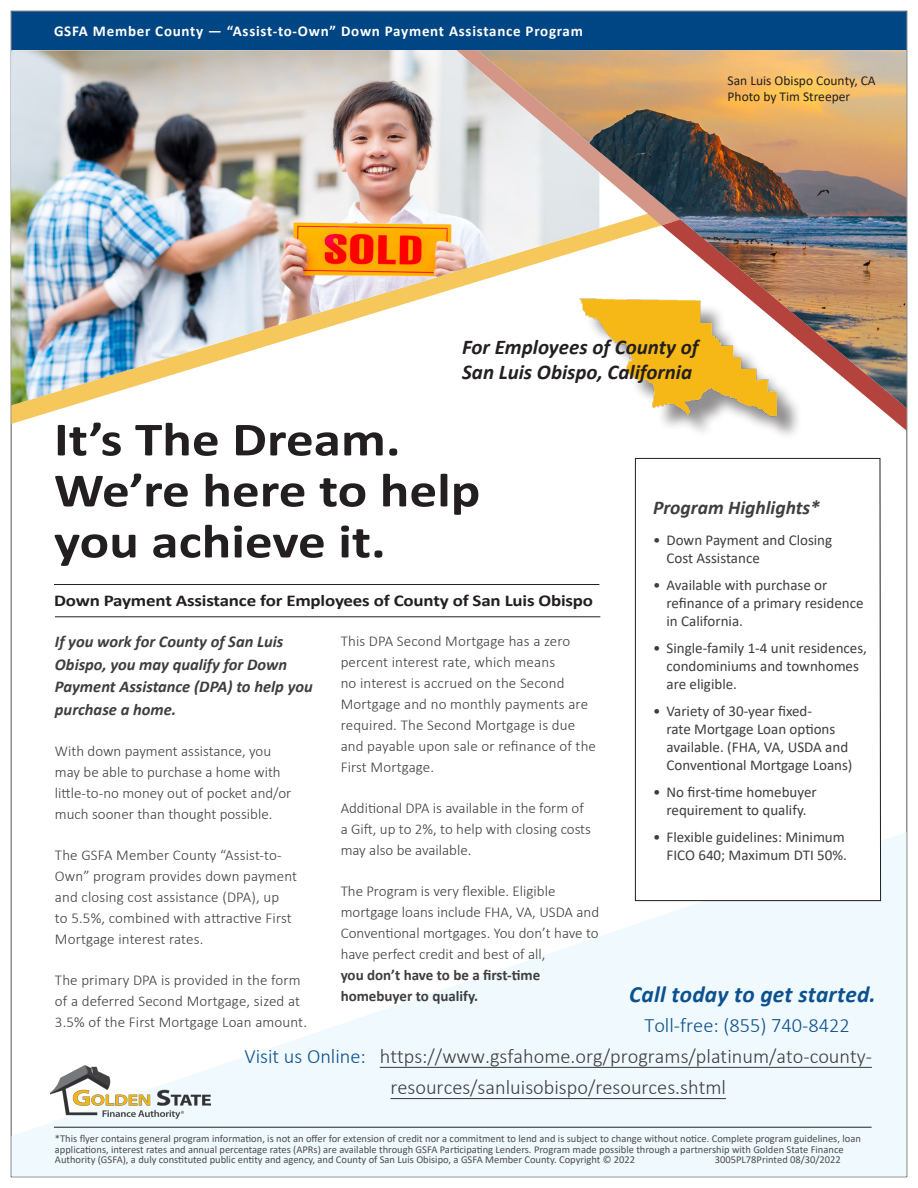
<style>
.page{position:relative;width:918px;height:1188px;background:#fff}
.page>*{position:absolute;margin:0;border:0;box-sizing:border-box;transform-origin:0 0}
.t1{font:700 48px/51px "Calibri";color:#231f20;scale:1.15 1}
.t2{font:italic 700 23.25px "Calibri";letter-spacing:.01em;color:#0c518e}
.t3{font:italic 700 21px/25.2px "Calibri";color:#231f20}
.t4{font:300 20.4px "Calibri";color:#3e3e3f}
.t5{font:300 20.4px "Calibri";color:#0c518e}
.t6{font:italic 700 19.5px "Calibri";color:#3e3e3f}
.t7{font:italic 700 16.5px/22.5px "Calibri";color:#3e3e3f}
.t8{font:700 16.5px "Calibri";letter-spacing:-.01em;color:#231f20;scale:1.15 1}
.t9{font:300 15px/21px "Calibri";color:#3e3e3f}
.t10{font:15px/18px "Calibri";color:#3e3e3f}
.t11{font:700 15px "Calibri";letter-spacing:.05em;color:#fff}
.t12{font:700 15px/21px "Calibri";color:#3e3e3f}
.t13{font:13.5px/16.2px "Calibri";color:#231f20}
.t14{font:10.5px/10.5px "Calibri";color:#4b4c4d}
.s1{color:#0c518e}
</style>
<div class="page">
<div style="left:12px;top:12px;width:894px;height:38px;background:#004684"></div>
<svg style="left:12px;top:832px;width:894px;height:345px;fill:#f0f9fd"></svg>
<img style="left:50px;top:1064px;width:161px;height:56px">
<svg style="left:879px;top:408px;width:27px;height:22px"></svg>
<img style="left:599px;top:50px;width:307px;height:358px">
<hr style="left:54px;top:584px;width:545px;height:1px;background:#231f20">
<hr style="left:55px;top:617px;width:545px;height:1px;background:#231f20">
<hr style="left:54px;top:1127px;width:818px;height:1px;background:#231f20">
<svg style="left:635px;top:458px;width:246px;height:443px"></svg>
<img style="left:11px;top:50px;width:588px;height:355px">
<div style="left:32px;top:399px;width:471px;height:190px;background:#fff"></div>
<div style="left:474px;top:362px;width:95px;height:69px;background:#fff"></div>
<img style="left:548px;top:284px;width:263px;height:148px">
<hr style="left:380px;top:1066px;width:492px;height:2px;background:#3e3e3f">
<hr style="left:390px;top:1098px;width:336px;height:1px;background:#3e3e3f">
<p class="t11" style="left:54px;top:21px;width:531px">GSFA Member County — “Assist-to-Own” Down Payment Assistance Program</p>
<p class="t13" style="left:728px;top:72px;width:150px">San Luis Obispo County, CA<br>Photo by Tim Streeper</p>
<h3 class="t3" style="left:462px;top:333px;width:238px">For Employees of County of<br>San Luis Obispo, California</h3>
<h1 class="t1" style="left:54px;top:413px;width:372px">It’s The Dream.<br>We’re here to help you achieve it.</h1>
<h3 class="t6" style="left:653px;top:494px;width:168px">Program Highlights*</h3>
<p class="t10" style="left:667px;top:531px;width:167px;text-indent:-14px">• Down Payment and Closing<br>Cost Assistance</p>
<p class="t10" style="left:667px;top:576px;width:198px;text-indent:-14px">• Available with purchase or refinance of a primary residence in California.</p>
<p class="t10" style="left:667px;top:639px;width:202px;text-indent:-14px">• Single-family 1-4 unit residences, condominiums and townhomes are eligible.</p>
<p class="t10" style="left:667px;top:702px;width:187px;text-indent:-14px">• Variety of 30-year fixed-<br>rate Mortgage Loan options available. (FHA, VA, USDA and<br>Conventional Mortgage Loans)</p>
<p class="t10" style="left:653px;top:783px;width:165px;text-align:center">• No first-time homebuyer requirement to qualify.</p>
<p class="t10" style="left:653px;top:828px;width:195px;text-align:right">• Flexible guidelines: Minimum<br>FICO 640; Maximum DTI 50%.</p>
<p class="t8" style="left:54px;top:588px;width:470px">Down Payment Assistance for Employees of County of San Luis Obispo</p>
<p class="t9" style="left:341px;top:630px;width:257px">This DPA Second Mortgage has a zero percent interest rate, which means<br>no interest is accrued on the Second Mortgage and no monthly payments are required. The Second Mortgage is due and payable upon sale or refinance of the First Mortgage.</p>
<p class="t9" style="left:341px;top:797px;width:252px">Additional DPA is available in the form of a Gift, up to 2%, to help with closing costs may also be available.</p>
<p class="t9" style="left:341px;top:881px;width:260px">The Program is very flexible. Eligible mortgage loans include FHA, VA, USDA and Conventional mortgages. You don’t have to have perfect credit and best of all,</p>
<p class="t12" style="left:341px;top:965px;width:201px">you don’t have to be a first-time homebuyer to qualify.</p>
<p class="t7" style="left:55px;top:630px;width:259px">If you work for County of San Luis<br>Obispo, you may qualify for Down<br>Payment Assistance (DPA) to help you purchase a home.</p>
<p class="t9" style="left:55px;top:740px;width:238px">With down payment assistance, you may be able to purchase a home with little-to-no money out of pocket and/or much sooner than thought possible.</p>
<p class="t9" style="left:55px;top:844px;width:244px">The GSFA Member County “Assist-to-Own” program provides down payment and closing cost assistance (DPA), up<br>to 5.5%, combined with attractive First Mortgage interest rates.</p>
<p class="t9" style="left:55px;top:970px;width:254px">The primary DPA is provided in the form of a deferred Second Mortgage, sized at<br>3.5% of the First Mortgage Loan amount.</p>
<h2 class="t2" style="left:629px;top:978px;width:248px">Call today to get started.</h2>
<h3 class="t5" style="left:645px;top:1012px;width:207px">Toll-free: (855) 740-8422</h3>
<h3 class="t4" style="left:244px;top:1044px;width:629px"><span class="s1">Visit us Online:</span> https://www.gsfahome.org/programs/platinum/ato-county-</h3>
<h3 class="t4" style="left:390px;top:1075px;width:337px">resources/sanluisobispo/resources.shtml</h3>
<p class="t14" style="left:55px;top:1133px;width:807px">*This flyer contains general program information, is not an offer for extension of credit nor a commitment to lend and is subject to change without notice. Complete program guidelines, loan applications, interest rates and annual percentage rates (APRs) are available through GSFA Participating Lenders. Program made possible through a partnership with Golden State Finance<br>Authority (GSFA), a duly constituted public entity and agency, and County of San Luis Obisipo, a GSFA Member County. Copyright © 2022</p>
<p class="t14" style="left:715px;top:1154px;width:128px">3005PL78Printed 08/30/2022</p>
</div>
